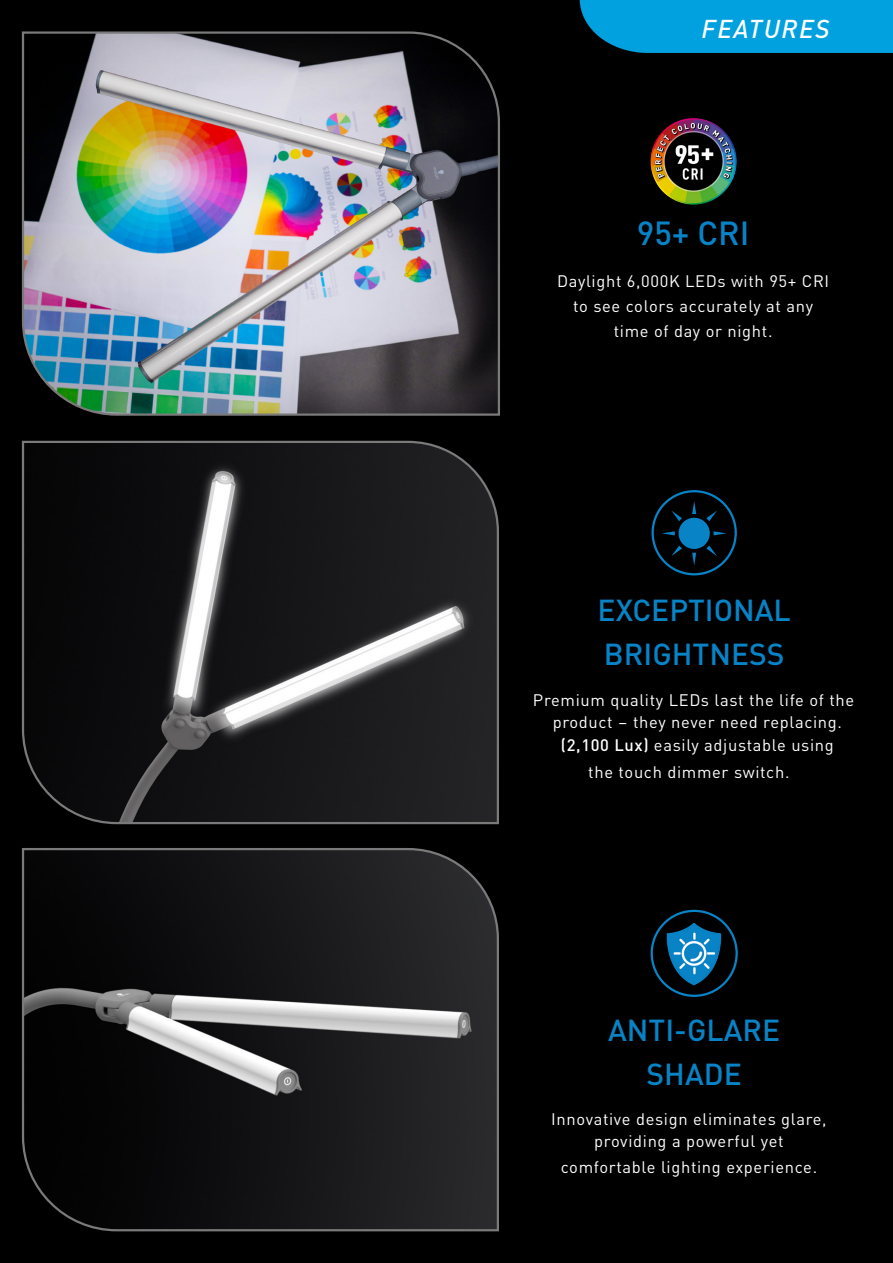
<style>
.page{position:relative;width:893px;height:1263px;background:#000}
.page>*{position:absolute;margin:0;border:0;box-sizing:border-box;transform-origin:0 0}
.t1{font:500 33px "DIN Pro";color:#0783c6}
.t2{font:500 30px/43.5px "DIN Pro";color:#0783c6}
.t3{font:italic 500 25.5px "DIN Pro";letter-spacing:.06em;color:#fff}
.t4{font:16.5px/22.5px "DIN Pro";letter-spacing:.04em;color:#fff;text-align:center}
.s1{font-weight:500}
</style>
<div class="page">
<img style="left:650px;top:118px;width:87px;height:87px">
<div style="left:651px;top:490px;width:86px;height:85px;border:2px solid #0783c6;border-radius:50%"></div>
<div style="left:679px;top:518px;width:31px;height:31px;background:#0783c6;border-radius:50%"></div>
<svg style="left:692px;top:501px;width:4px;height:13px"></svg>
<svg style="left:692px;top:553px;width:4px;height:13px"></svg>
<svg style="left:671px;top:510px;width:11px;height:11px"></svg>
<svg style="left:706px;top:545px;width:11px;height:11px"></svg>
<svg style="left:662px;top:531px;width:13px;height:4px"></svg>
<svg style="left:713px;top:531px;width:13px;height:4px"></svg>
<svg style="left:671px;top:545px;width:11px;height:11px"></svg>
<svg style="left:706px;top:510px;width:11px;height:11px"></svg>
<div style="left:580px;top:0;width:313px;height:53px;background:#00a1de"></div>
<img style="left:21px;top:31px;width:479px;height:385px">
<svg style="left:21px;top:440px;width:478px;height:385px"></svg>
<svg style="left:21px;top:848px;width:478px;height:384px"></svg>
<div style="left:651px;top:910px;width:87px;height:87px;border:2px solid #0783c6;border-radius:50%"></div>
<img style="left:664px;top:917px;width:65px;height:72px">
<h3 class="t3" style="left:702px;top:9px;width:129px">FEATURES</h3>
<h1 class="t1" style="left:637px;top:207px;width:114px">95+ CRI</h1>
<p class="t4" style="left:557px;top:267px;width:274px;line-height:25.2px">Daylight 6,000K LEDs with 95+ CRI to see colors accurately at any time of day or night.</p>
<h2 class="t2" style="left:598px;top:587px;width:195px">EXCEPTIONAL<br>BRIGHTNESS</h2>
<p class="t4" style="left:533px;top:688px;width:323px">Premium quality LEDs last the life of the product – they never need replacing. <span class="s1">(2,100 Lux)</span> easily adjustable using</p>
<p class="t4" style="left:588px;top:759px;width:203px">the touch dimmer switch.</p>
<h2 class="t2" style="left:608px;top:1007px;width:173px;text-align:center">ANTI-GLARE<br>SHADE</h2>
<p class="t4" style="left:551px;top:1107px;width:277px">Innovative design eliminates glare, providing a powerful yet</p>
<p class="t4" style="left:561px;top:1154px;width:258px">comfortable lighting experience.</p>
</div>
